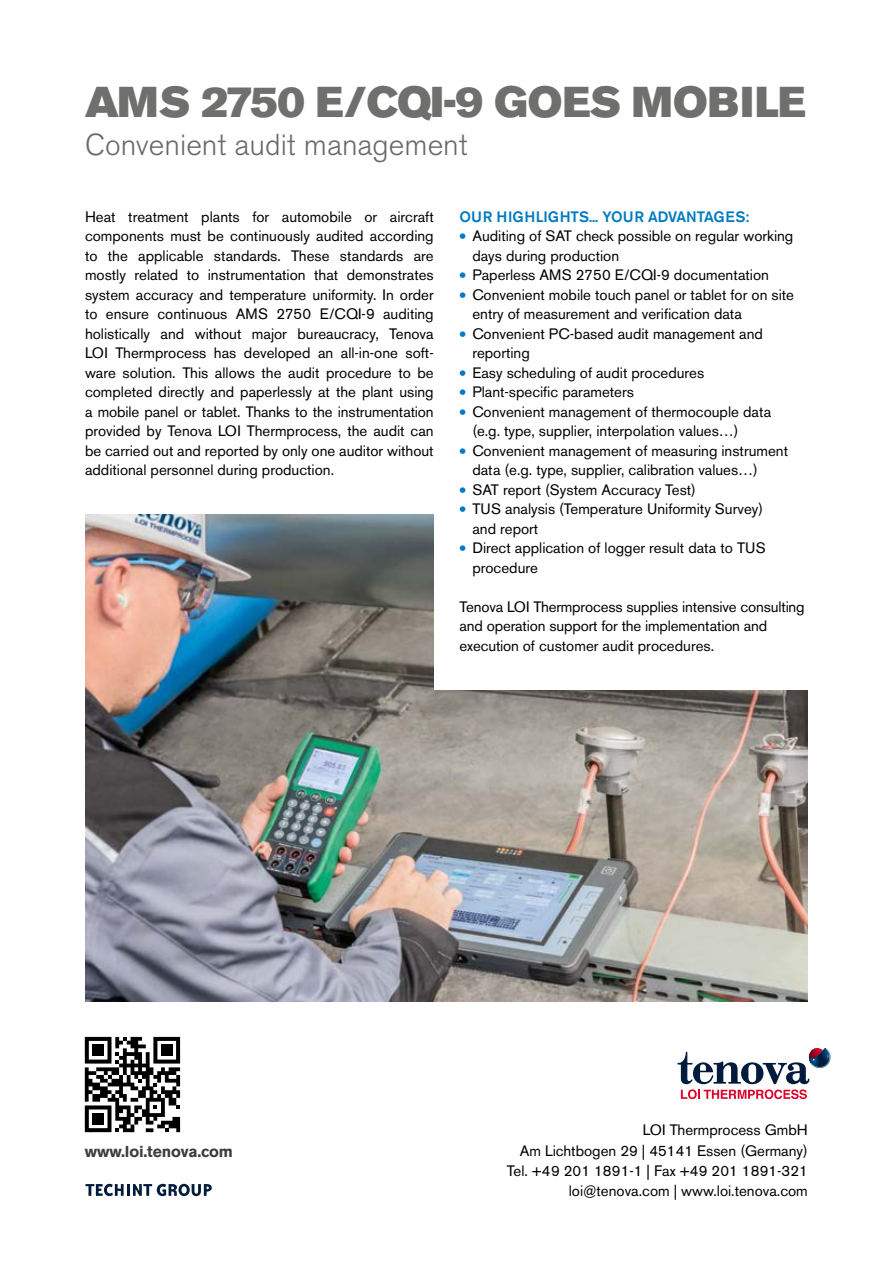
<style>
.page{position:relative;width:893px;height:1263px;background:#fff}
.page>*{position:absolute;margin:0;border:0;box-sizing:border-box;transform-origin:0 0}
.t1{font:42.75px "Akzidenz Grotesk BE Super";letter-spacing:-.01em;color:#6f6f6e}
.t2{font:300 30px "Akzidenz Grotesk BE";color:#6b6968}
.t3{font:700 15.75px "Akzidenz Grotesk BE";letter-spacing:-.01em;color:#3d3d3c}
.t4{font:15px/19.5px "Akzidenz Grotesk BE";color:#000}
.t5{font:500 15px "Akzidenz Grotesk BE";color:#007ac2}
.s1{font-weight:500;font-size:19.5px;color:#007ac2}
</style>
<div class="page">
<svg style="left:677px;top:1048px;width:153px;height:51px"></svg>
<img style="left:85px;top:514px;width:723px;height:488px">
<svg style="left:86px;top:1184px;width:126px;height:12px"></svg>
<svg style="left:85px;top:1037px;width:95px;height:95px"></svg>
<div style="left:92px;top:1044px;width:12px;height:12px;background:#000"></div>
<div style="left:161px;top:1044px;width:11px;height:12px;background:#000"></div>
<div style="left:92px;top:1113px;width:12px;height:11px;background:#000"></div>
<div style="left:434px;top:456px;width:417px;height:234px;background:#fff"></div>
<h1 class="t1" style="left:85px;top:77px;width:722px">AMS 2750 E/CQI-9 GOES MOBILE</h1>
<h2 class="t2" style="left:85px;top:128px;width:384px">Convenient audit management</h2>
<p class="t4" style="left:85px;top:207px;width:350px;text-align:justify">Heat treatment plants for automobile or aircraft components must be continuously audited according to the applicable standards. These standards are mostly related to instrumentation that demonstrates system accuracy and temperature uniformity. In order to ensure continuous AMS 2750 E/CQI-9 auditing holistically and without major bureaucracy, Tenova LOI Thermprocess has developed an all-in-one soft&shy;ware solution. This allows the audit procedure to be completed directly and paperlessly at the plant using a mobile panel or tablet. Thanks to the instrumentation provided by Tenova LOI Thermprocess, the audit can be carried out and reported by only one auditor without additional personnel during production.</p>
<p class="t5" style="left:460px;top:207px;width:291px">OUR HIGHLIGHTS... YOUR ADVANTAGES:</p>
<p class="t4" style="left:472px;top:226px;width:323px;text-indent:-13px"><span class="s1">•</span> Auditing of SAT check possible on regular working days during production</p>
<p class="t4" style="left:460px;top:265px;width:311px"><span class="s1">•</span> Paperless AMS 2750 E/CQI-9 documentation</p>
<p class="t4" style="left:472px;top:285px;width:323px;text-indent:-13px"><span class="s1">•</span> Convenient mobile touch panel or tablet for on site entry of measurement and verification data</p>
<p class="t4" style="left:472px;top:324px;width:292px;text-indent:-13px"><span class="s1">•</span> Convenient PC-based audit management and reporting</p>
<p class="t4" style="left:460px;top:363px;width:246px"><span class="s1">•</span> Easy scheduling of audit procedures</p>
<p class="t4" style="left:460px;top:382px;width:176px"><span class="s1">•</span> Plant-specific parameters</p>
<p class="t4" style="left:472px;top:402px;width:300px;text-indent:-13px"><span class="s1">•</span> Convenient management of thermocouple data (e.g. type, supplier, interpolation values…)</p>
<p class="t4" style="left:472px;top:441px;width:317px;text-indent:-13px"><span class="s1">•</span> Convenient management of measuring instrument data (e.g. type, supplier, calibration values…)</p>
<p class="t4" style="left:460px;top:480px;width:238px"><span class="s1">•</span> SAT report (System Accuracy Test)</p>
<p class="t4" style="left:472px;top:499px;width:292px;text-indent:-13px"><span class="s1">•</span> TUS analysis (Temperature Uniformity Survey) and report</p>
<p class="t4" style="left:472px;top:538px;width:295px;text-indent:-13px"><span class="s1">•</span> Direct application of logger result data to TUS procedure</p>
<p class="t4" style="left:460px;top:597px;width:347px">Tenova LOI Thermprocess supplies intensive consulting and operation support for the implementation and execution of customer audit procedures.</p>
<p class="t3" style="left:85px;top:1142px;width:149px">www.loi.tenova.com</p>
<p class="t4" style="left:507px;top:1120px;width:302px;line-height:20.2px;text-align:right">LOI Thermprocess GmbH<br>Am Lichtbogen 29 | 45141 Essen (Germany)<br>Tel. +49 201 1891-1 | Fax +49 201 1891-321 loi@tenova.com | www.loi.tenova.com</p>
</div>
